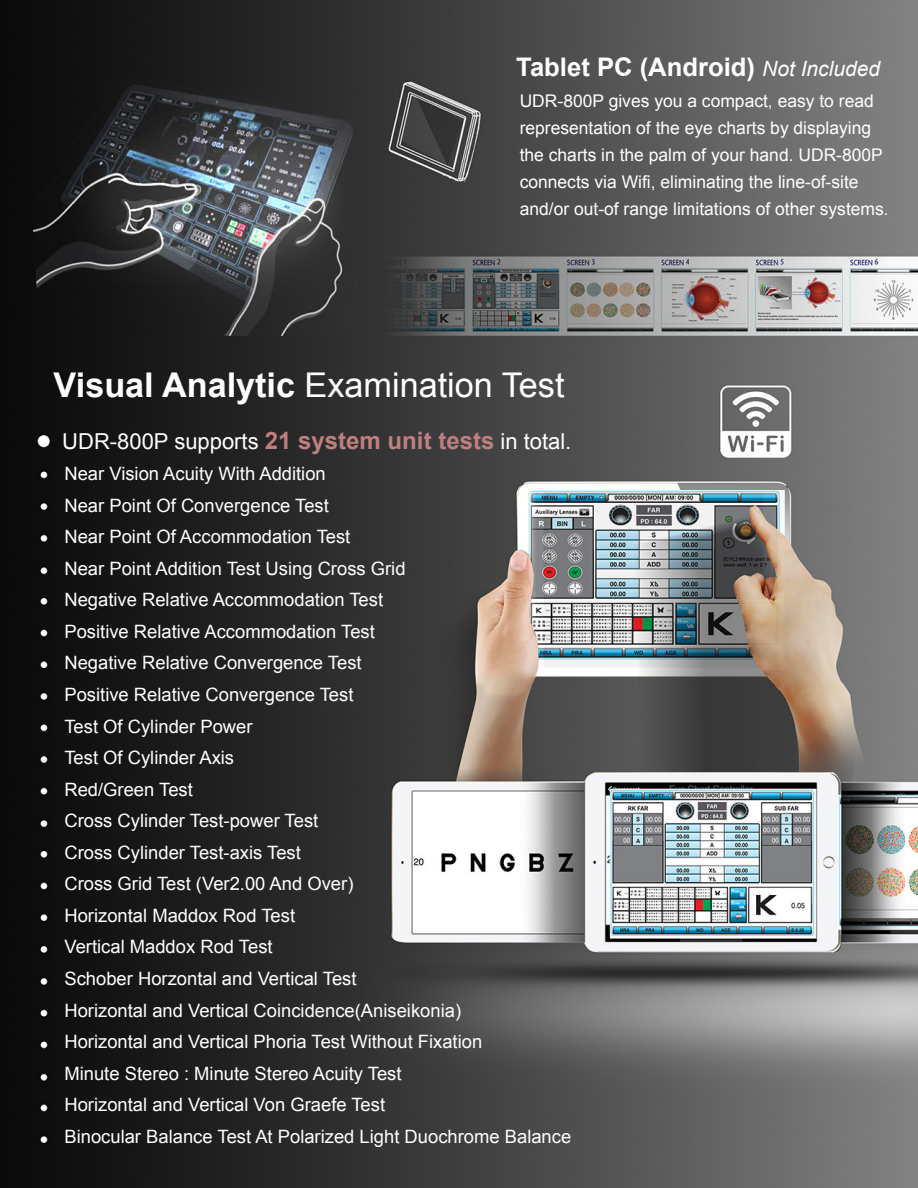
<style>
.page{position:relative;width:918px;height:1188px;background:#fff}
.page>*{position:absolute;margin:0;border:0;box-sizing:border-box;transform-origin:0 0}
.t1{font:34.05px "Arial";color:#fff}
.t2{font:700 25.65px "Arial";color:#fff}
.t3{font:22.05px "Arial";color:#fff}
.t4{font:18.45px/31.5px "Arial";color:#fff}
.t5{font:17.4px/27px "Arial";color:#fff}
.s1{font-weight:400;font-style:italic;font-size:21px}
.s2{font-weight:700}
.s3{font-weight:700;font-size:24px;color:#bf7f7f}
</style>
<div class="page">
<img style="left:0;top:1px;width:918px;height:1187px">
<h2 class="t2" style="left:516px;top:50px;width:365px">Tablet PC (Android) <span class="s1">Not Included</span></h2>
<p class="t5" style="left:520px;top:88px;width:371px">UDR-800P gives you a compact, easy to read representation of the eye charts by displaying the charts in the palm of your hand. UDR-800P connects via Wifi, eliminating the line-of-site and/or out-of range limitations of other systems.</p>
<h1 class="t1" style="left:54px;top:363px;width:512px"><span class="s2">Visual Analytic</span> Examination Test</h1>
<p class="t3" style="left:62px;top:427px;width:511px">UDR-800P supports <span class="s3">21 system unit tests</span> in total.</p>
<p class="t4" style="left:64px;top:458px;width:508px">Near Vision Acuity With Addition<br>Near Point Of Convergence Test<br>Near Point Of Accommodation Test<br>Near Point Addition Test Using Cross Grid<br>Negative Relative Accommodation Test<br>Positive Relative Accommodation Test<br>Negative Relative Convergence Test<br>Positive Relative Convergence Test<br>Test Of Cylinder Power<br>Test Of Cylinder Axis<br>Red/Green Test<br>Cross Cylinder Test-power Test<br>Cross Cylinder Test-axis Test<br>Cross Grid Test (Ver2.00 And Over)<br>Horizontal Maddox Rod Test<br>Vertical Maddox Rod Test<br>Schober Horzontal and Vertical Test<br>Horizontal and Vertical Coincidence(Aniseikonia)<br>Horizontal and Vertical Phoria Test Without Fixation<br>Minute Stereo : Minute Stereo Acuity Test<br>Horizontal and Vertical Von Graefe Test<br>Binocular Balance Test At Polarized Light Duochrome Balance</p>
</div>
